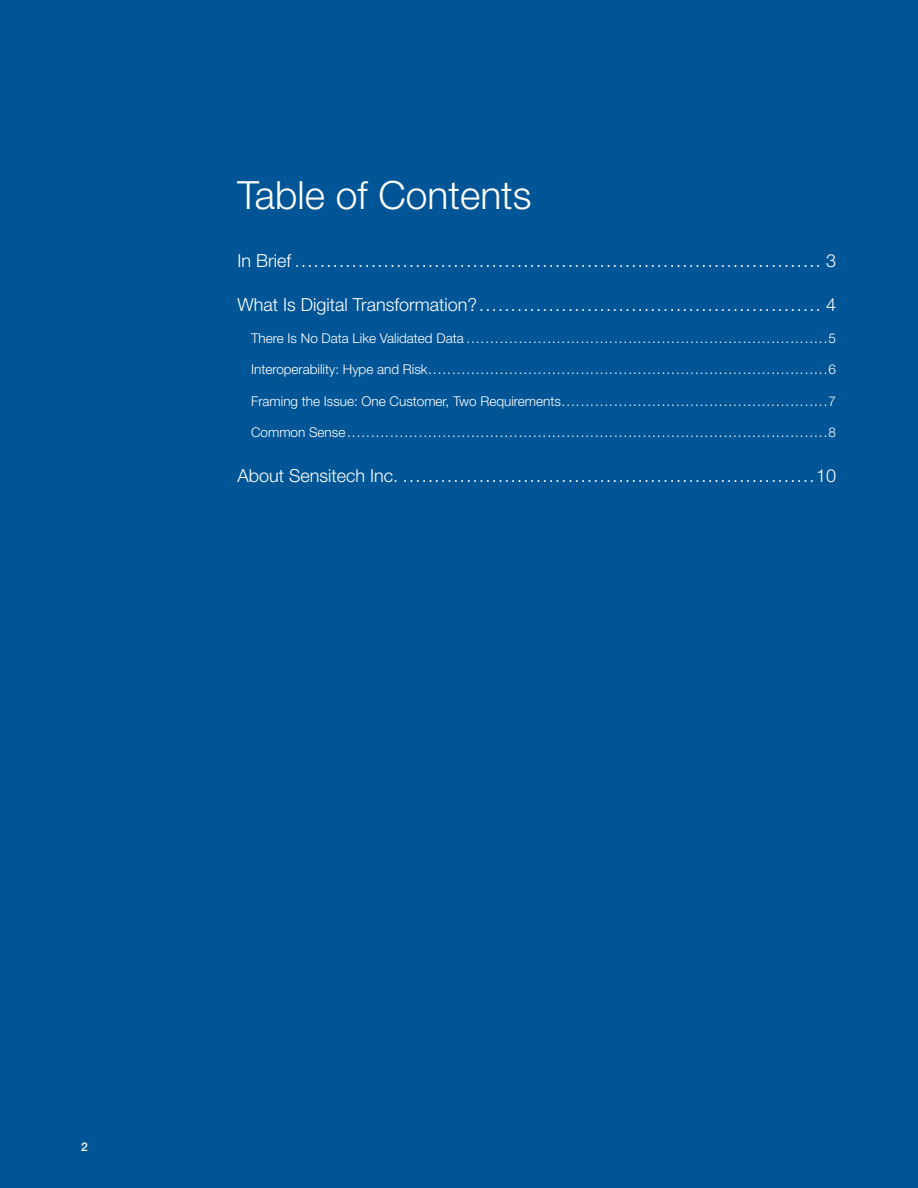
<style>
.page{position:relative;width:918px;height:1188px;background:#005596}
.page>*{position:absolute;margin:0;border:0;box-sizing:border-box;transform-origin:0 0}
.t1{font:300 39px "Helvetica Neue LT Std";color:#fff}
.t2{font:300 18px "Helvetica Neue LT Std";color:#fff}
.t3{font:300 13.5px "Helvetica Neue LT Std";color:#fff}
.t4{font:500 12px "Helvetica Neue LT Std";color:#fff}
</style>
<div class="page">
<h1 class="t1" style="left:238px;top:172px;width:296px">Table of Contents</h1>
<h2 class="t2" style="left:238px;top:250px;width:600px">In Brief ................................................................................... 3</h2>
<h2 class="t2" style="left:238px;top:294px;width:600px">What Is Digital Transformation?...................................................... 4</h2>
<p class="t3" style="left:251px;top:330px;width:587px">There Is No Data Like Validated Data ............................................................................5</p>
<p class="t3" style="left:251px;top:361px;width:587px">Interoperability: Hype and Risk....................................................................................6</p>
<p class="t3" style="left:251px;top:393px;width:587px">Framing the Issue: One Customer, Two Requirements........................................................7</p>
<p class="t3" style="left:251px;top:424px;width:587px">Common Sense.....................................................................................................8</p>
<h2 class="t2" style="left:238px;top:464px;width:600px">About Sensitech Inc. .................................................................10</h2>
<p class="t4" style="left:81px;top:1140px;width:8px">2</p>
</div>
